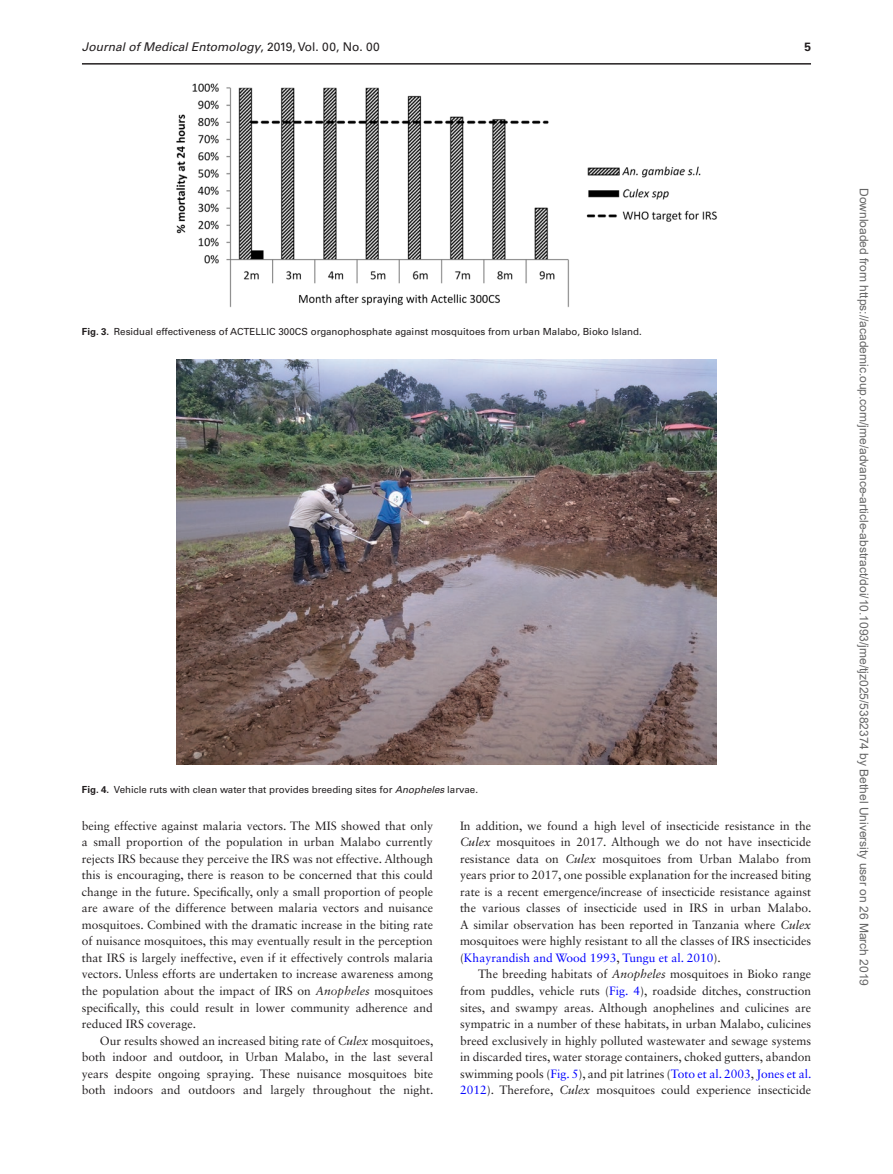
<style>
.page{position:relative;width:893px;height:1174px;background:#fff}
.page>*{position:absolute;margin:0;border:0;box-sizing:border-box;transform-origin:0 0}
.t1{font:12px/16.5px "Sabon LT Std";color:#231f20;text-align:justify}
.t2{font:12px "Arial";color:#666}
.t3{font:italic 12px "Univers LT Std";color:#231f20}
.t4{font:700 12px "Univers LT Std";color:#231f20}
.t5{font:9.75px "Univers LT Std";color:#231f20}
.s1{font-style:normal}
.s2{font-weight:700}
.s3{font-style:italic}
.s4{color:#00f}
</style>
<div class="page">
<img style="left:176px;top:83px;width:541px;height:224px">
<img style="left:176px;top:360px;width:540px;height:405px">
<hr style="left:82px;top:63px;width:729px;height:2px;background:#231f20">
<p class="t3" style="left:82px;top:40px;width:299px">Journal of Medical Entomology<span class="s1">, 2019, Vol. 00, No. 00</span></p>
<p class="t4" style="left:804px;top:40px;width:8px">5</p>
<p class="t5" style="left:82px;top:326px;width:561px"><span class="s2">Fig. 3.</span> Residual effectiveness of ACTELLIC 300CS organophosphate against mosquitoes from urban Malabo, Bioko Island.</p>
<p class="t5" style="left:82px;top:783px;width:398px"><span class="s2">Fig. 4.</span> Vehicle ruts with clean water that provides breeding sites for <span class="s3">Anopheles</span> larvae.</p>
<p class="t1" style="left:82px;top:817px;width:353px">being effective against malaria vectors. The MIS showed that only a small proportion of the population in urban Malabo currently rejects IRS because they perceive the IRS was not effective. Although this is encouraging, there is reason to be concerned that this could change in the future. Specifically, only a small proportion of people are aware of the difference between malaria vectors and nuisance mosquitoes. Combined with the dramatic increase in the biting rate of nuisance mosquitoes, this may eventually result in the perception that IRS is largely ineffective, even if it effectively controls malaria vectors. Unless efforts are undertaken to increase awareness among the population about the impact of IRS on <span class="s3">Anopheles</span> mosquitoes specifically, this could result in lower community adherence and reduced IRS coverage.</p>
<p class="t1" style="left:82px;top:1032px;width:353px;text-indent:18px">Our results showed an increased biting rate of <span class="s3">Culex</span> mosquitoes, both indoor and outdoor, in Urban Malabo, in the last several years despite ongoing spraying. These nuisance mosquitoes bite both indoors and outdoors and largely throughout the night.</p>
<p class="t1" style="left:460px;top:817px;width:353px">In addition, we found a high level of insecticide resistance in the <span class="s3">Culex</span> mosquitoes in 2017. Although we do not have insecticide resistance data on <span class="s3">Culex</span> mosquitoes from Urban Malabo from years prior to 2017, one possible explanation for the increased biting rate is a recent emergence/increase of insecticide resistance against the various classes of insecticide used in IRS in urban Malabo.<br>A similar observation has been reported in Tanzania where <span class="s3">Culex </span>mosquitoes were highly resistant to all the classes of IRS insecticides (<span class="s4">Khayrandish and Wood 1993</span>, <span class="s4">Tungu et al. 2010</span>).</p>
<p class="t1" style="left:460px;top:966px;width:353px;text-indent:18px">The breeding habitats of <span class="s3">Anopheles</span> mosquitoes in Bioko range from puddles, vehicle ruts (<span class="s4">Fig. 4</span>), roadside ditches, construction sites, and swampy areas. Although anophelines and culicines are sympatric in a number of these habitats, in urban Malabo, culicines breed exclusively in highly polluted wastewater and sewage systems in discarded tires, water storage containers, choked gutters, abandon swimming pools (<span class="s4">Fig. 5</span>), and pit latrines (<span class="s4">Toto et al. 2003</span>, <span class="s4">Jones et al.<br>2012</span>). Therefore, <span class="s3">Culex</span> mosquitoes could experience insecticide</p>
<p class="t2" style="left:868px;top:188px;width:799px;rotate:90deg">Downloaded from https://academic.oup.com/jme/advance-article-abstract/doi/10.1093/jme/tjz025/5382374 by Bethel University user on 26 March 2019</p>
</div>
